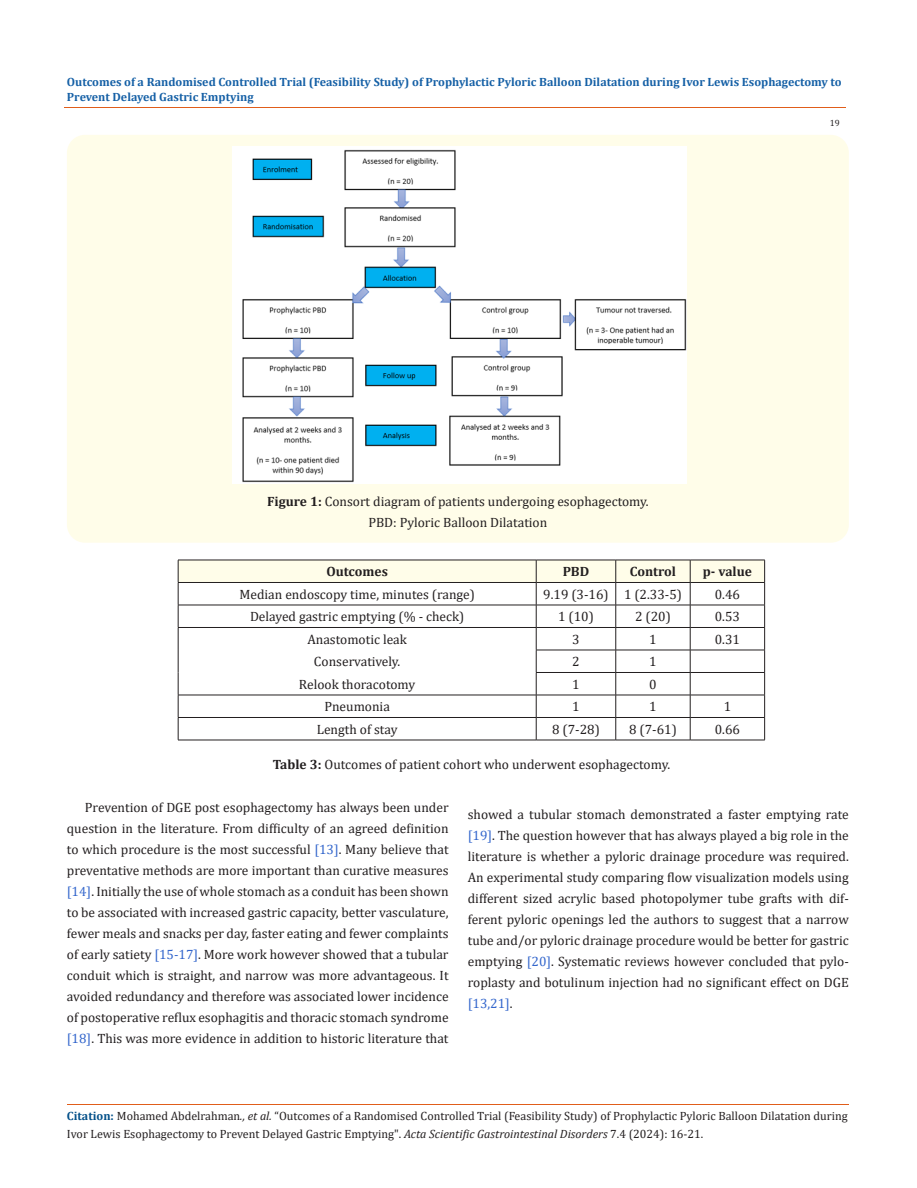
<style>
.page{position:relative;width:917px;height:1188px;background:#fff}
.page>*{position:absolute;margin:0;border:0;box-sizing:border-box;transform-origin:0 0}
.t1{font:13.5px/21px "Cambria";color:#231f20;text-align:justify}
.t2{font:700 13.5px "Cambria";color:#231f20}
.t3{font:12px/18px "Cambria";color:#231f20}
.t4{font:700 12px/15px "Cambria";color:#1560a6}
.t5{font:9px "Cambria";color:#231f20}
.s1{font-weight:700}
.s2{color:#36c}
.s3{font-weight:700;color:#035089}
.s4{font-style:italic}
</style>
<div class="page">
<div style="left:67px;top:135px;width:781px;height:408px;background:#fffde9;border-radius:18px"></div>
<img style="left:233px;top:147px;width:453px;height:337px">
<svg style="left:178px;top:560px;width:587px;height:180px"></svg>
<hr style="left:178px;top:740px;width:358px;height:1px;background:#231f20">
<hr style="left:536px;top:740px;width:79px;height:1px;background:#231f20">
<hr style="left:615px;top:740px;width:75px;height:1px;background:#231f20">
<hr style="left:690px;top:740px;width:74px;height:1px;background:#231f20">
<hr style="left:64px;top:108px;width:781px;height:1px;background:#e05d1a">
<hr style="left:67px;top:1104px;width:781px;height:1px;background:#e05d1a">
<p class="t4" style="left:67px;top:74px;width:776px">Outcomes of a Randomised Controlled Trial (Feasibility Study) of Prophylactic Pyloric Balloon Dilatation during Ivor Lewis Esophagectomy to<br>Prevent Delayed Gastric Emptying</p>
<p class="t5" style="left:829px;top:118px;width:11px">19</p>
<p class="t1" style="left:267px;top:490px;width:383px"><span class="s1">Figure 1:</span> Consort diagram of patients undergoing esophagectomy.</p>
<p class="t1" style="left:368px;top:511px;width:180px">PBD: Pyloric Balloon Dilatation</p>
<p class="t2" style="left:326px;top:562px;width:63px">Outcomes</p>
<p class="t2" style="left:562px;top:562px;width:28px">PBD</p>
<p class="t2" style="left:629px;top:562px;width:48px">Control</p>
<p class="t2" style="left:702px;top:562px;width:51px">p- value</p>
<p class="t1" style="left:239px;top:584px;width:237px">Median endoscopy time, minutes (range)</p>
<p class="t1" style="left:543px;top:584px;width:67px">9.19 (3-16)</p>
<p class="t1" style="left:624px;top:584px;width:59px">1 (2.33-5)</p>
<p class="t1" style="left:714px;top:584px;width:27px">0.46</p>
<p class="t1" style="left:250px;top:606px;width:216px">Delayed gastric emptying (% - check)</p>
<p class="t1" style="left:558px;top:606px;width:37px">1 (10)</p>
<p class="t1" style="left:635px;top:606px;width:37px">2 (20)</p>
<p class="t1" style="left:714px;top:606px;width:27px">0.53</p>
<p class="t1" style="left:299px;top:628px;width:118px;line-height:22.5px;text-align:center">Anastomotic leak<br>Conservatively.<br>Relook thoracotomy</p>
<p class="t1" style="left:572px;top:629px;width:9px">3</p>
<p class="t1" style="left:649px;top:629px;width:9px">1</p>
<p class="t1" style="left:714px;top:629px;width:27px">0.31</p>
<p class="t1" style="left:572px;top:651px;width:9px">2</p>
<p class="t1" style="left:649px;top:651px;width:9px">1</p>
<p class="t1" style="left:572px;top:674px;width:9px">1</p>
<p class="t1" style="left:649px;top:674px;width:9px">0</p>
<p class="t1" style="left:324px;top:696px;width:67px">Pneumonia</p>
<p class="t1" style="left:572px;top:696px;width:9px">1</p>
<p class="t1" style="left:649px;top:696px;width:9px">1</p>
<p class="t1" style="left:723px;top:696px;width:9px">1</p>
<p class="t1" style="left:317px;top:719px;width:82px">Length of stay</p>
<p class="t1" style="left:552px;top:719px;width:49px">8 (7-28)</p>
<p class="t1" style="left:629px;top:719px;width:49px">8 (7-61)</p>
<p class="t1" style="left:714px;top:719px;width:27px">0.66</p>
<p class="t1" style="left:273px;top:754px;width:399px"><span class="s1">Table 3:</span> Outcomes of patient cohort who underwent esophagectomy.</p>
<p class="t1" style="left:67px;top:797px;width:383px;text-indent:18px">Prevention of DGE post esophagectomy has always been under question in the literature. From difficulty of an agreed definition to which procedure is the most successful <span class="s2">[13]</span>. Many believe that preventative methods are more important than curative measures <span class="s2">[14]</span>. Initially the use of whole stomach as a conduit has been shown to be associated with increased gastric capacity, better vasculature, fewer meals and snacks per day, faster eating and fewer complaints of early satiety <span class="s2">[15-17]</span>. More work however showed that a tubular conduit which is straight, and narrow was more advantageous. It avoided redundancy and therefore was associated lower incidence of postoperative reflux esophagitis and thoracic stomach syndrome <span class="s2">[18]</span>. This was more evidence in addition to historic literature that</p>
<p class="t1" style="left:468px;top:804px;width:382px">showed a tubular stomach demonstrated a faster emptying rate <span class="s2">[19]</span>. The question however that has always played a big role in the literature is whether a pyloric drainage procedure was required.<br>An experimental study comparing flow visualization models using different sized acrylic based photopolymer tube grafts with dif&shy;ferent pyloric openings led the authors to suggest that a narrow tube and/or pyloric drainage procedure would be better for gastric emptying <span class="s2">[20]</span>. Systematic reviews however concluded that pylo&shy;roplasty and botulinum injection had no significant effect on DGE <span class="s2">[13,21]</span>.</p>
<p class="t3" style="left:67px;top:1107px;width:782px"><span class="s3">Citation:</span> Mohamed Abdelrahman<span class="s4">., et al.</span> “Outcomes of a Randomised Controlled Trial (Feasibility Study) of Prophylactic Pyloric Balloon Dilatation during<br>Ivor Lewis Esophagectomy to Prevent Delayed Gastric Emptying". <span class="s4">Acta Scientific Gastrointestinal Disorders</span> 7.4 (2024): 16-21.</p>
</div>
